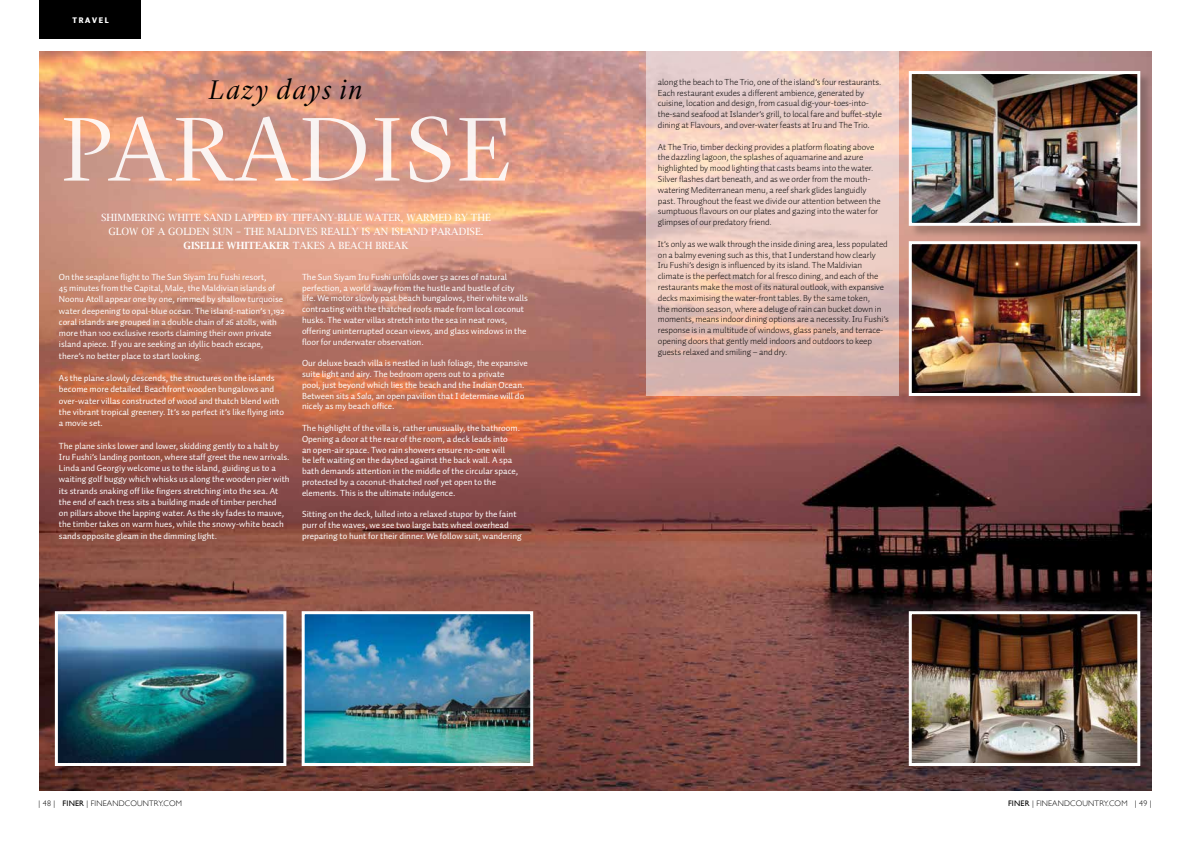
<style>
.page{position:relative;width:1191px;height:842px;background:#fff}
.page>*{position:absolute;margin:0;border:0;box-sizing:border-box;transform-origin:0 0}
.t1{font:300 94px "Lyon Display";letter-spacing:.045em;color:#fff}
.t2{font:italic 300 28px "Lyon Display";letter-spacing:.08em;color:#000}
.t3{font:10px/14px "Lucida Bright";color:#fff;text-align:center}
.t4{font:9px/11.2px "Auto 1";color:#fff}
.t5{font:300 9px/10.8px "Auto 1";letter-spacing:-.01em;color:#000}
.t6{font:300 8px "Gill Sans";letter-spacing:.02em;color:#000}
.t7{font:900 8px "Auto 1";letter-spacing:.21em;color:#fff}
.s1{font-weight:600}
.s2{font-style:italic}
.s3{font-weight:400}
</style>
<div class="page">
<div style="left:40px;top:0;width:101px;height:39px;background:#000"></div>
<img style="left:40px;top:51px;width:1111px;height:740px">
<svg style="left:646px;top:51px;width:252px;height:345px;background:#e7c8c0"></svg>
<div style="left:910px;top:73px;width:242px;height:165px;background:#000;opacity:.2"></div>
<img style="left:912px;top:75px;width:224px;height:147px">
<div style="left:908px;top:71px;width:232px;height:155px;border:3px solid #fff"></div>
<div style="left:910px;top:243px;width:242px;height:165px;background:#000;opacity:.2"></div>
<img style="left:912px;top:245px;width:224px;height:147px">
<div style="left:908px;top:241px;width:232px;height:155px;border:3px solid #fff"></div>
<div style="left:910px;top:613px;width:242px;height:165px;background:#000;opacity:.2"></div>
<img style="left:912px;top:615px;width:224px;height:147px">
<div style="left:908px;top:611px;width:232px;height:155px;border:3px solid #fff"></div>
<img style="left:306px;top:615px;width:223px;height:147px">
<div style="left:302px;top:611px;width:231px;height:155px;border:3px solid #fff"></div>
<div style="left:56px;top:613px;width:243px;height:165px;background:#000;opacity:.1"></div>
<img style="left:59px;top:615px;width:223px;height:147px">
<div style="left:55px;top:611px;width:231px;height:155px;border:3px solid #fff"></div>
<p class="t7" style="left:72px;top:15px;width:38px">TRAVEL</p>
<h2 class="t2" style="left:209px;top:70px;width:154px">Lazy days in</h2>
<h1 class="t1" style="left:62px;top:81px;width:452px">PARADISE</h1>
<p class="t3" style="left:101px;top:210px;width:391px">SHIMMERING WHITE SAND LAPPED BY TIFFANY-BLUE WATER, WARMED BY THE<br>GLOW OF A GOLDEN SUN – THE MALDIVES REALLY IS AN ISLAND PARADISE.<br><span class="s1">GISELLE WHITEAKER</span> TAKES A BEACH BREAK</p>
<p class="t4" style="left:302px;top:271px;width:227px;line-height:10.8px">The Sun Siyam Iru Fushi unfolds over 52 acres of natural perfection, a world away from the hustle and bustle of city life. We motor slowly past beach bungalows, their white walls contrasting with the thatched roofs made from local coconut husks. The water villas stretch into the sea in neat rows, offering uninterrupted ocean views, and glass windows in the floor for underwater observation.</p>
<p class="t4" style="left:302px;top:358px;width:227px;line-height:10.8px">Our deluxe beach villa is nestled in lush foliage, the expansive suite light and airy. The bedroom opens out to a private<br>pool, just beyond which lies the beach and the Indian Ocean.<br>Between sits a <span class="s2">Sala</span>, an open pavilion that I determine will do nicely as my beach office.</p>
<p class="t4" style="left:302px;top:422px;width:219px;line-height:10.8px">The highlight of the villa is, rather unusually, the bathroom.<br>Opening a door at the rear of the room, a deck leads into<br>an open-air space. Two rain showers ensure no-one will<br>be left waiting on the daybed against the back wall. A spa bath demands attention in the middle of the circular space, protected by a coconut-thatched roof yet open to the elements. This is the ultimate indulgence.</p>
<p class="t4" style="left:302px;top:509px;width:221px;line-height:10.8px">Sitting on the deck, lulled into a relaxed stupor by the faint purr of the waves, we see two large bats wheel overhead preparing to hunt for their dinner. We follow suit, wandering</p>
<p class="t4" style="left:59px;top:271px;width:227px">On the seaplane flight to The Sun Siyam Iru Fushi resort,<br>45 minutes from the Capital, Male, the Maldivian islands of Noonu Atoll appear one by one, rimmed by shallow turquoise water deepening to opal-blue ocean. The island-nation’s 1,192 coral islands are grouped in a double chain of 26 atolls, with more than 100 exclusive resorts claiming their own private island apiece. If you are seeking an idyllic beach escape, there’s no better place to start looking.</p>
<p class="t4" style="left:59px;top:372px;width:227px">As the plane slowly descends, the structures on the islands become more detailed. Beachfront wooden bungalows and over-water villas constructed of wood and thatch blend with the vibrant tropical greenery. It’s so perfect it’s like flying into a movie set.</p>
<p class="t4" style="left:59px;top:440px;width:232px">The plane sinks lower and lower, skidding gently to a halt by Iru Fushi’s landing pontoon, where staff greet the new arrivals.<br>Linda and Georgiy welcome us to the island, guiding us to a waiting golf buggy which whisks us along the wooden pier with its strands snaking off like fingers stretching into the sea. At the end of each tress sits a building made of timber perched<br>on pillars above the lapping water. As the sky fades to mauve, the timber takes on warm hues, while the snowy-white beach sands opposite gleam in the dimming light.</p>
<p class="t5" style="left:658px;top:76px;width:226px">along the beach to The Trio, one of the island’s four restaurants.<br>Each restaurant exudes a different ambience, generated by cuisine, location and design, from casual dig-your-toes-into&shy;the-sand seafood at Islander’s grill, to local fare and buffet-style dining at Flavours, and over-water feasts at Iru and The Trio.</p>
<p class="t5" style="left:658px;top:141px;width:224px">At The Trio, timber decking provides a platform floating above the dazzling lagoon, the splashes of aquamarine and azure highlighted by mood lighting that casts beams into the water.<br>Silver flashes dart beneath, and as we order from the mouth&shy;watering Mediterranean menu, a reef shark glides languidly past. Throughout the feast we divide our attention between the sumptuous flavours on our plates and gazing into the water for glimpses of our predatory friend.</p>
<p class="t5" style="left:658px;top:238px;width:232px">It’s only as we walk through the inside dining area, less populated on a balmy evening such as this, that I understand how clearly<br>Iru Fushi’s design is influenced by its island. The Maldivian climate is the perfect match for al fresco dining, and each of the restaurants make the most of its natural outlook, with expansive decks maximising the water-front tables. By the same token,<br>the monsoon season, where a deluge of rain can bucket down in moments, means indoor dining options are a necessity. Iru Fushi’s response is in a multitude of windows, glass panels, and terrace&shy;opening doors that gently meld indoors and outdoors to keep guests relaxed and smiling – and dry.</p>
<p class="t6" style="left:39px;top:797px;width:145px">| 48 | <span class="s3">FINER</span> | FINEANDCOUNTRY.COM</p>
<p class="t6" style="left:1008px;top:797px;width:145px"><span class="s3">FINER</span> | FINEANDCOUNTRY.COM | 49 |</p>
</div>
